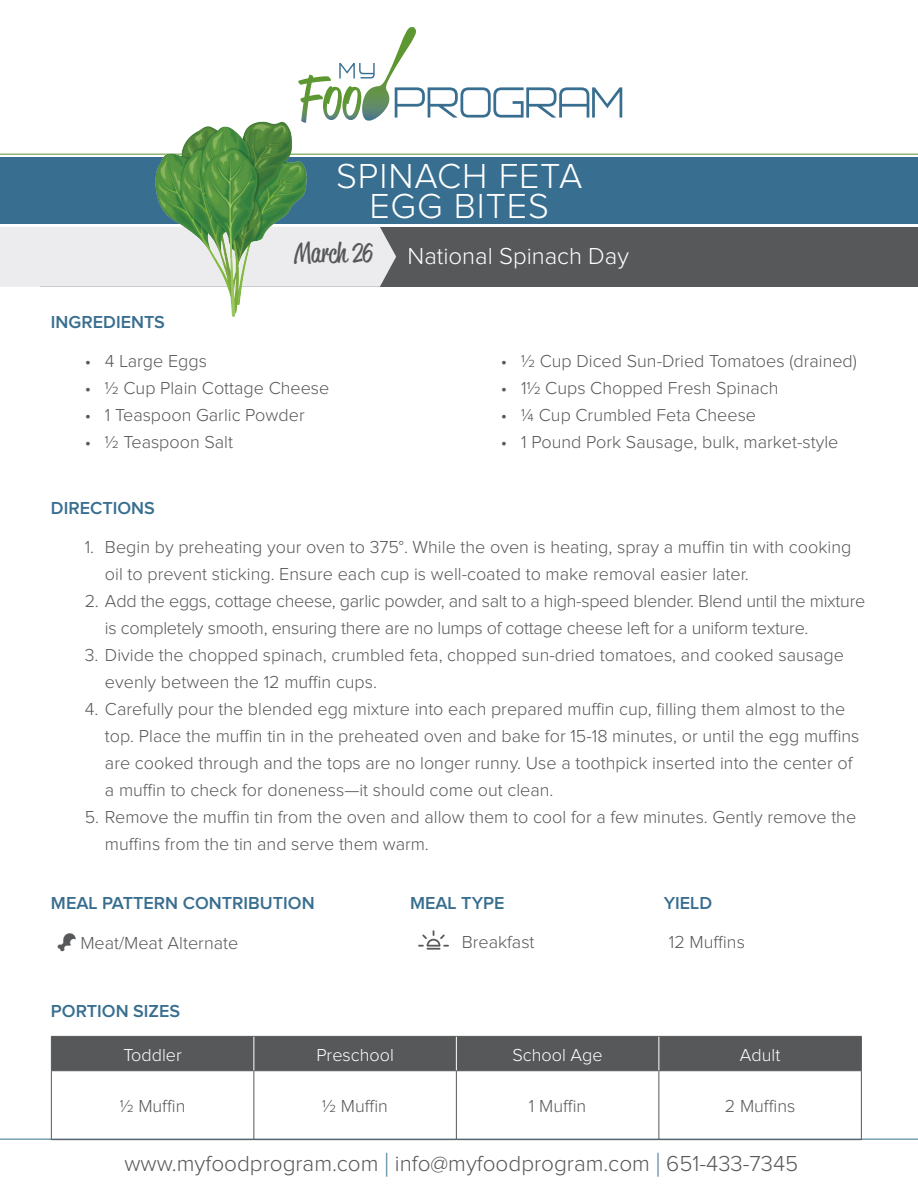
<style>
.page{position:relative;width:918px;height:1188px;background:#fff}
.page>*{position:absolute;margin:0;border:0;box-sizing:border-box;transform-origin:0 0}
.t1{font:300 36px "Proxima Nova";letter-spacing:.025em;color:#fff}
.t2{font:27px "Reklame Script";color:#57585a}
.t3{font:300 24px "Proxima Nova";color:#fff}
.t4{font:300 22.5px "Proxima Nova";color:#57585a}
.t5{font:300 18px/27px "Proxima Nova";color:#57585a}
.t6{font:600 18px "Proxima Nova";color:#386e8f}
.t7{font:300 18px "Proxima Nova";color:#fff}
.s1{font-size:33.75px;color:#386e8f}
</style>
<div class="page">
<div style="left:41px;top:227px;width:877px;height:59px;background:#57585a"></div>
<div style="left:0;top:227px;width:396px;height:60px;background:#ececee"></div>
<div style="left:0;top:157px;width:918px;height:67px;background:#386e8f"></div>
<hr style="left:0;top:154px;width:918px;height:1px;background:#5c9731">
<hr style="left:0;top:1139px;width:918px;height:1px;background:#386e8f">
<svg style="left:298px;top:27px;width:324px;height:94px"></svg>
<div style="left:52px;top:1037px;width:809px;height:33px;background:#57585a"></div>
<hr style="left:51px;top:1036px;width:203px;height:1px;background:#57585a">
<hr style="left:51px;top:1037px;width:1px;height:33px;background:#57585a">
<hr style="left:254px;top:1036px;width:202px;height:1px;background:#57585a">
<hr style="left:456px;top:1036px;width:203px;height:1px;background:#57585a">
<hr style="left:659px;top:1036px;width:203px;height:1px;background:#57585a">
<hr style="left:861px;top:1037px;width:1px;height:33px;background:#57585a">
<hr style="left:51px;top:1070px;width:203px;height:1px;background:#57585a">
<hr style="left:51px;top:1071px;width:1px;height:68px;background:#57585a">
<hr style="left:254px;top:1070px;width:202px;height:1px;background:#57585a">
<hr style="left:253px;top:1071px;width:1px;height:68px;background:#57585a">
<hr style="left:456px;top:1070px;width:203px;height:1px;background:#57585a">
<hr style="left:456px;top:1071px;width:1px;height:68px;background:#57585a">
<hr style="left:659px;top:1070px;width:203px;height:1px;background:#57585a">
<hr style="left:658px;top:1071px;width:1px;height:68px;background:#57585a">
<hr style="left:861px;top:1071px;width:1px;height:68px;background:#57585a">
<hr style="left:51px;top:1139px;width:203px;height:1px;background:#57585a">
<hr style="left:254px;top:1139px;width:202px;height:1px;background:#57585a">
<hr style="left:456px;top:1139px;width:203px;height:1px;background:#57585a">
<hr style="left:659px;top:1139px;width:203px;height:1px;background:#57585a">
<hr style="left:253px;top:1037px;width:1px;height:33px;background:#fff">
<hr style="left:456px;top:1037px;width:1px;height:33px;background:#fff">
<hr style="left:658px;top:1037px;width:1px;height:33px;background:#fff">
<img style="left:128px;top:111px;width:216px;height:206px">
<svg style="left:418px;top:930px;width:31px;height:20px"></svg>
<p class="t1" style="left:336px;top:159px;width:248px">SPINACH FETA</p>
<p class="t1" style="left:369px;top:189px;width:181px">EGG BITES</p>
<p class="t6" style="left:51px;top:314px;width:116px">INGREDIENTS</p>
<p class="t2" style="left:295px;top:235px;width:80px">March 26</p>
<p class="t3" style="left:408px;top:245px;width:223px">National Spinach Day</p>
<p class="t5" style="left:85px;top:348px;width:124px">• 4 Large Eggs</p>
<p class="t5" style="left:85px;top:375px;width:246px">• 1/2 Cup Plain Cottage Cheese</p>
<p class="t5" style="left:85px;top:402px;width:221px">• 1 Teaspoon Garlic Powder</p>
<p class="t5" style="left:85px;top:429px;width:150px">• 1/2 Teaspoon Salt</p>
<p class="t6" style="left:51px;top:500px;width:105px">DIRECTIONS</p>
<p class="t5" style="left:501px;top:348px;width:358px">• 1/2 Cup Diced Sun-Dried Tomatoes (drained)</p>
<p class="t5" style="left:501px;top:375px;width:279px">• 11/2 Cups Chopped Fresh Spinach</p>
<p class="t5" style="left:501px;top:402px;width:257px">• 1/4 Cup Crumbled Feta Cheese</p>
<p class="t5" style="left:501px;top:429px;width:339px">• 1 Pound Pork Sausage, bulk, market-style</p>
<p class="t5" style="left:105px;top:534px;width:748px;text-indent:-20px">1. Begin by preheating your oven to 375°. While the oven is heating, spray a muffin tin with cooking oil to prevent sticking. Ensure each cup is well-coated to make removal easier later.</p>
<p class="t5" style="left:105px;top:588px;width:762px;text-indent:-20px">2. Add the eggs, cottage cheese, garlic powder, and salt to a high-speed blender. Blend until the mixture is completely smooth, ensuring there are no lumps of cottage cheese left for a uniform texture.</p>
<p class="t5" style="left:105px;top:642px;width:741px;text-indent:-20px">3. Divide the chopped spinach, crumbled feta, chopped sun-dried tomatoes, and cooked sausage evenly between the 12 muffin cups.</p>
<p class="t5" style="left:105px;top:696px;width:756px;text-indent:-20px">4. Carefully pour the blended egg mixture into each prepared muffin cup, filling them almost to the top. Place the muffin tin in the preheated oven and bake for 15-18 minutes, or until the egg muffins are cooked through and the tops are no longer runny. Use a toothpick inserted into the center of a muffin to check for doneness—it should come out clean.</p>
<p class="t5" style="left:105px;top:804px;width:753px;text-indent:-20px">5. Remove the muffin tin from the oven and allow them to cool for a few minutes. Gently remove the muffins from the tin and serve them warm.</p>
<p class="t6" style="left:51px;top:895px;width:265px">MEAL PATTERN CONTRIBUTION</p>
<p class="t6" style="left:410px;top:895px;width:96px">MEAL TYPE</p>
<p class="t6" style="left:664px;top:895px;width:50px">YIELD</p>
<p class="t5" style="left:462px;top:929px;width:74px">Breakfast</p>
<p class="t5" style="left:80px;top:931px;width:159px">Meat/Meat Alternate</p>
<p class="t5" style="left:669px;top:929px;width:77px">12 Muffins</p>
<p class="t6" style="left:51px;top:1003px;width:131px">PORTION SIZES</p>
<p class="t7" style="left:123px;top:1046px;width:60px">Toddler</p>
<p class="t7" style="left:316px;top:1046px;width:79px">Preschool</p>
<p class="t7" style="left:512px;top:1046px;width:92px">School Age</p>
<p class="t7" style="left:740px;top:1046px;width:42px">Adult</p>
<p class="t5" style="left:120px;top:1094px;width:67px">1/2 Muffin</p>
<p class="t5" style="left:322px;top:1094px;width:67px">1/2 Muffin</p>
<p class="t5" style="left:529px;top:1094px;width:59px">1 Muffin</p>
<p class="t5" style="left:725px;top:1094px;width:72px">2 Muffins</p>
<p class="t4" style="left:124px;top:1153px;width:675px">www.myfoodprogram.com <span class="s1">|</span> info@myfoodprogram.com <span class="s1">|</span> 651-433-7345</p>
</div>
